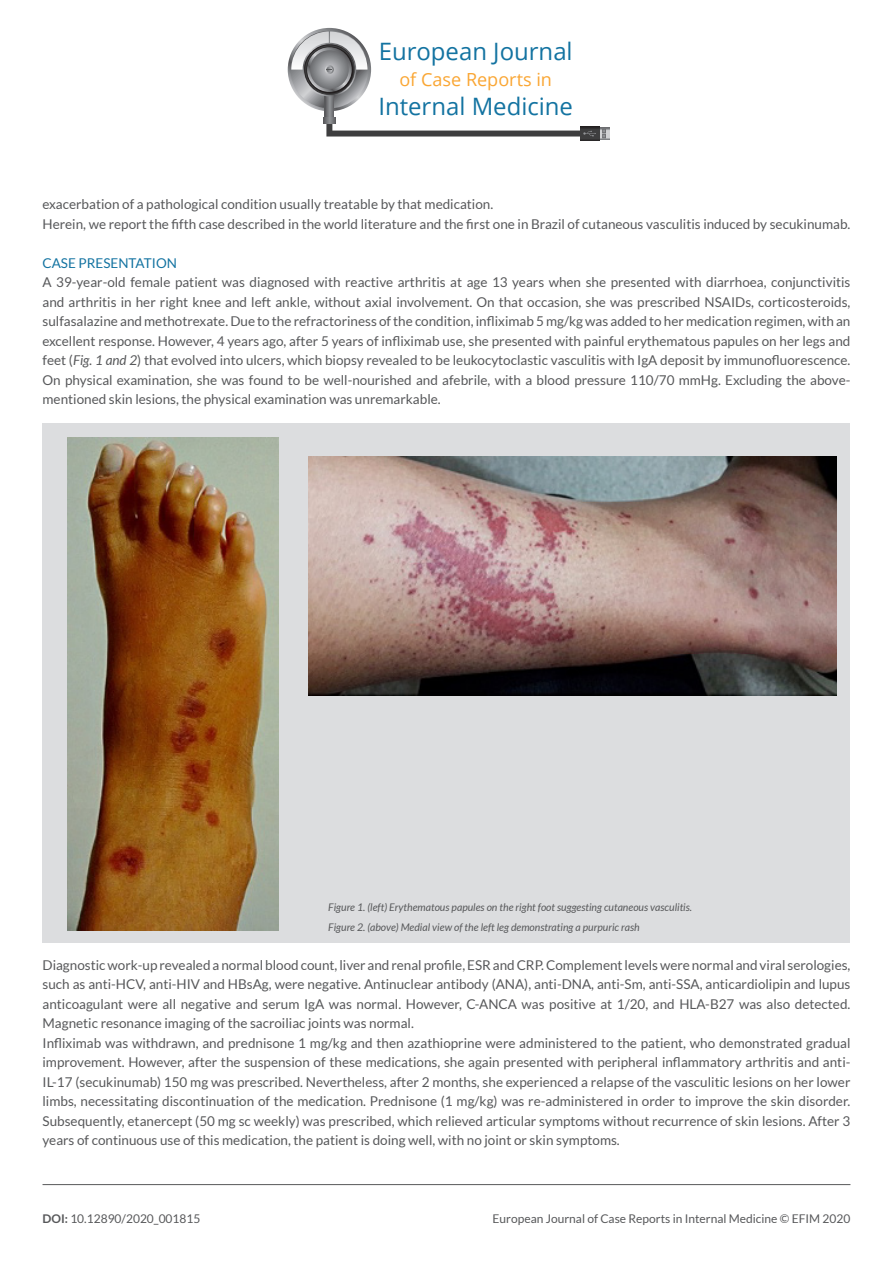
<style>
.page{position:relative;width:893px;height:1263px;background:#fff}
.page>*{position:absolute;margin:0;border:0;box-sizing:border-box;transform-origin:0 0}
.t1{font:24px "Open Sans";color:#1373a1}
.t2{font:18px "Open Sans";color:#faa633}
.TESTO_ARTICOLO{font:13.5px/19.5px "Lato";color:#57585a;text-align:justify}
.TESTO_ARTICOLO-2{font:13.5px "Lato";color:#1373a1}
.t3{font:12px "Lato";color:#57585a}
.DIDASCALIA{font:italic 10.5px/19.5px "Lato";color:#57585a}
.s1{font-style:italic}
.s2{font-weight:700}
</style>
<div class="page">
<svg style="left:288px;top:28px;width:83px;height:83px"></svg>
<svg style="left:291px;top:31px;width:77px;height:77px"></svg>
<svg style="left:325px;top:96px;width:9px;height:21px"></svg>
<svg style="left:303px;top:43px;width:53px;height:53px"></svg>
<svg style="left:304px;top:44px;width:51px;height:51px"></svg>
<svg style="left:307px;top:47px;width:45px;height:45px"></svg>
<svg style="left:310px;top:50px;width:39px;height:39px"></svg>
<svg style="left:291px;top:31px;width:76px;height:43px"></svg>
<svg style="left:600px;top:128px;width:10px;height:11px"></svg>
<svg style="left:603px;top:129px;width:2px;height:9px"></svg>
<svg style="left:580px;top:126px;width:20px;height:15px"></svg>
<svg style="left:323px;top:117px;width:273px;height:20px"></svg>
<hr style="left:43px;top:1184px;width:807px;height:1px;background:#57585a">
<div style="left:43px;top:424px;width:807px;height:519px;background:#dcdddf"></div>
<img style="left:68px;top:437px;width:210px;height:494px">
<img style="left:309px;top:457px;width:527px;height:239px">
<h1 class="t1" style="left:379px;top:35px;width:196px">European Journal</h1>
<h2 class="t2" style="left:399px;top:67px;width:154px">of Case Reports in</h2>
<h1 class="t1" style="left:378px;top:89px;width:196px">Internal Medicine</h1>
<p class="TESTO_ARTICOLO" style="left:43px;top:194px;width:452px">exacerbation of a pathological condition usually treatable by that medication.</p>
<p class="TESTO_ARTICOLO" style="left:43px;top:214px;width:809px">Herein, we report the fifth case described in the world literature and the first one in Brazil of cutaneous vasculitis induced by secukinumab.</p>
<p class="TESTO_ARTICOLO-2" style="left:43px;top:255px;width:136px">CASE PRESENTATION</p>
<p class="TESTO_ARTICOLO" style="left:43px;top:272px;width:809px">A 39-year-old female patient was diagnosed with reactive arthritis at age 13 years when she presented with diarrhoea, conjunctivitis and arthritis in her right knee and left ankle, without axial involvement. On that occasion, she was prescribed NSAIDs, corticosteroids, sulfasalazine and methotrexate. Due to the refractoriness of the condition, infliximab 5 mg/kg was added to her medication regimen, with an excellent response. However, 4 years ago, after 5 years of infliximab use, she presented with painful erythematous papules on her legs and feet (<span class="s1">Fig. 1 and 2</span>) that evolved into ulcers, which biopsy revealed to be leukocytoclastic vasculitis with IgA deposit by immunofluorescence.<br>On physical examination, she was found to be well-nourished and afebrile, with a blood pressure 110/70 mmHg. Excluding the above&shy;mentioned skin lesions, the physical examination was unremarkable.</p>
<p class="DIDASCALIA" style="left:328px;top:898px;width:365px">Figure 1. (left) Erythematous papules on the right foot suggesting cutaneous vasculitis.<br>Figure 2. (above) Medial view of the left leg demonstrating a purpuric rash</p>
<p class="TESTO_ARTICOLO" style="left:43px;top:955px;width:809px">Diagnostic work-up revealed a normal blood count, liver and renal profile, ESR and CRP. Complement levels were normal and viral serologies, such as anti-HCV, anti-HIV and HBsAg, were negative. Antinuclear antibody (ANA), anti-DNA, anti-Sm, anti-SSA, anticardiolipin and lupus anticoagulant were all negative and serum IgA was normal. However, C-ANCA was positive at 1/20, and HLA-B27 was also detected.<br>Magnetic resonance imaging of the sacroiliac joints was normal.</p>
<p class="TESTO_ARTICOLO" style="left:43px;top:1033px;width:809px">Infliximab was withdrawn, and prednisone 1 mg/kg and then azathioprine were administered to the patient, who demonstrated gradual improvement. However, after the suspension of these medications, she again presented with peripheral inflammatory arthritis and anti-IL-17 (secukinumab) 150 mg was prescribed. Nevertheless, after 2 months, she experienced a relapse of the vasculitic lesions on her lower limbs, necessitating discontinuation of the medication. Prednisone (1 mg/kg) was re-administered in order to improve the skin disorder.<br>Subsequently, etanercept (50 mg sc weekly) was prescribed, which relieved articular symptoms without recurrence of skin lesions. After 3 years of continuous use of this medication, the patient is doing well, with no joint or skin symptoms.</p>
<p class="t3" style="left:43px;top:1212px;width:159px"><span class="s2">DOI:</span> 10.12890/2020_001815</p>
<p class="t3" style="left:493px;top:1212px;width:359px">European Journal of Case Reports in Internal Medicine © EFIM 2020</p>
</div>
